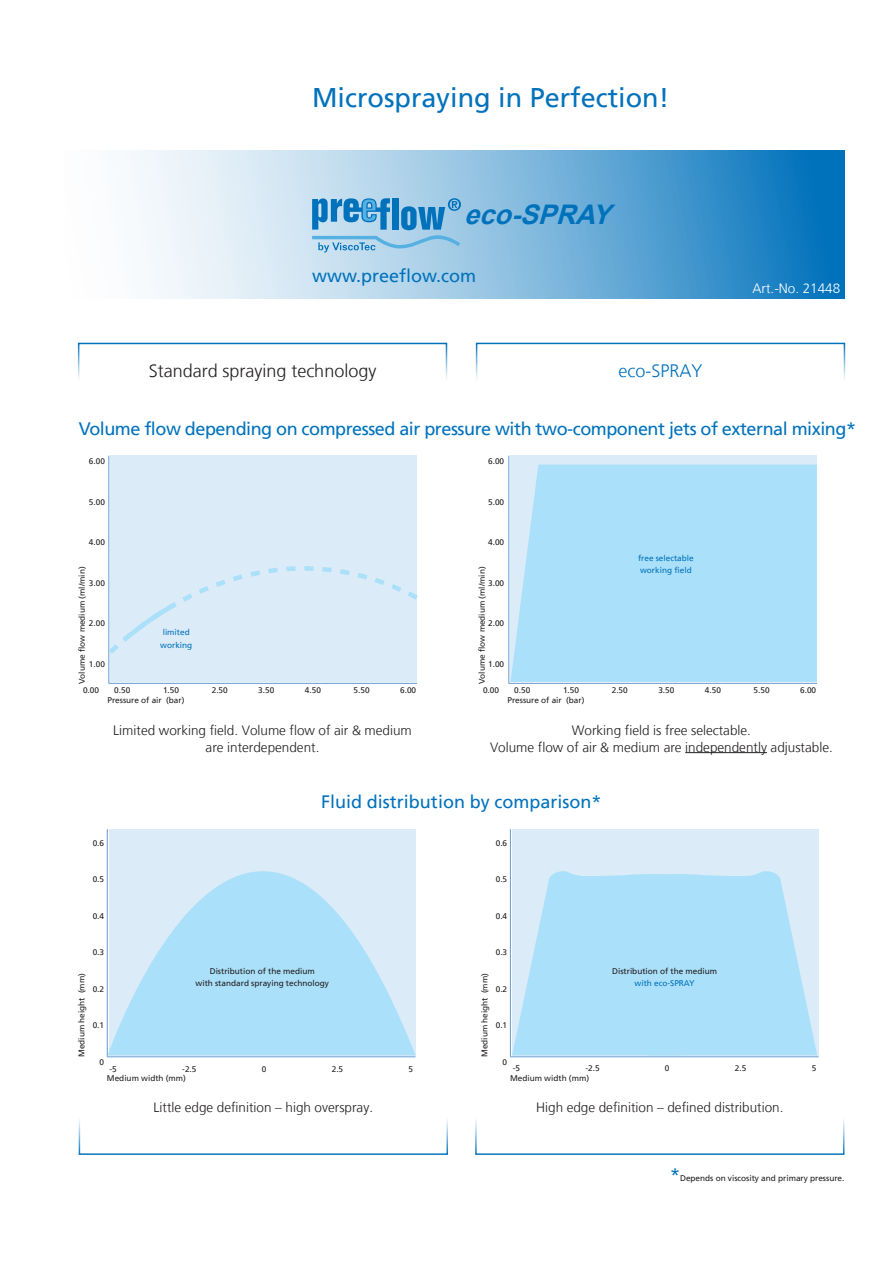
<style>
.page{position:relative;width:893px;height:1263px;background:#fff}
.page>*{position:absolute;margin:0;border:0;box-sizing:border-box;transform-origin:0 0}
.t1{font:27px "Frutiger LT";color:#0072bc}
.t2{font:italic 700 27px "Arial";color:#0072bc}
.t3{font:18px "Frutiger LT";letter-spacing:-.025em;color:#0072bc}
.t4{font:18px "Frutiger LT";color:#0072bc}
.t5{font:300 18px "Frutiger LT";color:#231f20}
.t6{font:300 18px "Frutiger LT";color:#0072bc}
.t7{font:300 13.5px/16.2px "Frutiger LT";color:#231f20;text-align:center}
.t8{font:300 13.5px "Frutiger LT";color:#fff}
.t9{font:8.25px/12.1px "Frutiger LT";color:#231f20;text-align:center}
.t10{font:8.25px/12.1px "Frutiger LT";color:#0072bc;text-align:center}
.s1{font-size:18px;color:#0072bc}
</style>
<div class="page">
<svg style="left:131px;top:150px;width:713px;height:149px;background:#87bcdf"></svg>
<svg style="left:312px;top:198px;width:149px;height:55px;background:#79b5dc"></svg>
<div style="left:511px;top:456px;width:306px;height:226px;background:#dbebf8"></div>
<div style="left:511px;top:465px;width:306px;height:217px;background:#aae0f9"></div>
<hr style="left:107px;top:829px;width:1px;height:227px;background:#6599d1">
<hr style="left:107px;top:1056px;width:309px;height:1px;background:#6599d1">
<svg style="left:108px;top:657px;width:308px;height:398px"></svg>
<div style="left:111px;top:456px;width:306px;height:226px;background:#dbebf8"></div>
<hr style="left:108px;top:456px;width:1px;height:227px;background:#6599d1">
<hr style="left:108px;top:683px;width:309px;height:1px;background:#6599d1">
<hr style="left:508px;top:456px;width:1px;height:227px;background:#6599d1">
<hr style="left:508px;top:683px;width:309px;height:1px;background:#6599d1">
<hr style="left:685px;top:752px;width:82px;height:1px;background:#231f20">
<div style="left:512px;top:829px;width:307px;height:226px;background:#dbebf8"></div>
<hr style="left:510px;top:829px;width:1px;height:227px;background:#6599d1">
<hr style="left:510px;top:1056px;width:309px;height:1px;background:#6599d1">
<svg style="left:509px;top:856px;width:308px;height:199px;fill:#aae0f9"></svg>
<svg style="left:108px;top:508px;width:310px;height:149px"></svg>
<svg style="left:120px;top:598px;width:61px;height:46px"></svg>
<div style="left:78px;top:343px;width:369px;height:42px;border:2px solid #0072bc"></div>
<div style="left:476px;top:343px;width:369px;height:42px;border:2px solid #0072bc"></div>
<div style="left:79px;top:1112px;width:369px;height:43px;border:2px solid #0072bc"></div>
<div style="left:475px;top:1112px;width:369px;height:43px;border:2px solid #0072bc"></div>
<h1 class="t1" style="left:312px;top:82px;width:359px">Microspraying in Perfection!</h1>
<h1 class="t2" style="left:464px;top:196px;width:158px">eco-SPRAY</h1>
<h2 class="t4" style="left:312px;top:265px;width:166px">www.preeflow.com</h2>
<h2 class="t5" style="left:149px;top:361px;width:229px">Standard spraying technology</h2>
<h2 class="t6" style="left:619px;top:361px;width:86px">eco-SPRAY</h2>
<h3 class="t8" style="left:753px;top:281px;width:89px">Art.-No. 21448</h3>
<h2 class="t3" style="left:79px;top:418px;width:779px">Volume flow depending on compressed air pressure with two-component jets of external mixing*</h2>
<p class="t9" style="left:89px;top:455px;width:18px">6.00</p>
<p class="t9" style="left:89px;top:496px;width:18px">5.00</p>
<p class="t9" style="left:89px;top:536px;width:18px">4.00</p>
<p class="t9" style="left:89px;top:577px;width:18px">3.00</p>
<p class="t9" style="left:89px;top:617px;width:18px">2.00</p>
<p class="t9" style="left:89px;top:658px;width:18px">1.00</p>
<p class="t9" style="left:76px;top:684px;width:119px;rotate:-90deg">Volume flow medium (ml/min)</p>
<p class="t9" style="left:83px;top:684px;width:18px">0.00</p>
<p class="t9" style="left:114px;top:684px;width:18px">0.50</p>
<p class="t9" style="left:163px;top:684px;width:18px">1.50</p>
<p class="t9" style="left:212px;top:684px;width:18px">2.50</p>
<p class="t9" style="left:258px;top:684px;width:18px">3.50</p>
<p class="t9" style="left:305px;top:684px;width:18px">4.50</p>
<p class="t9" style="left:354px;top:684px;width:18px">5.50</p>
<p class="t9" style="left:400px;top:684px;width:18px">6.00</p>
<p class="t9" style="left:107px;top:694px;width:79px">Pressure of air (bar)</p>
<p class="t10" style="left:160px;top:626px;width:34px">limited working</p>
<h3 class="t7" style="left:113px;top:723px;width:300px">Limited working field. Volume flow of air &amp; medium are interdependent.</h3>
<p class="t9" style="left:488px;top:455px;width:18px">6.00</p>
<p class="t9" style="left:488px;top:496px;width:18px">5.00</p>
<p class="t9" style="left:488px;top:536px;width:18px">4.00</p>
<p class="t9" style="left:488px;top:577px;width:18px">3.00</p>
<p class="t9" style="left:488px;top:617px;width:18px">2.00</p>
<p class="t9" style="left:488px;top:658px;width:18px">1.00</p>
<p class="t10" style="left:638px;top:552px;width:57px;text-align:left">free selectable working field</p>
<p class="t9" style="left:476px;top:684px;width:119px;rotate:-90deg">Volume flow medium (ml/min)</p>
<p class="t9" style="left:483px;top:684px;width:18px">0.00</p>
<p class="t9" style="left:514px;top:684px;width:18px">0.50</p>
<p class="t9" style="left:563px;top:684px;width:18px">1.50</p>
<p class="t9" style="left:612px;top:684px;width:18px">2.50</p>
<p class="t9" style="left:658px;top:684px;width:18px">3.50</p>
<p class="t9" style="left:705px;top:684px;width:18px">4.50</p>
<p class="t9" style="left:754px;top:684px;width:18px">5.50</p>
<p class="t9" style="left:800px;top:684px;width:18px">6.00</p>
<p class="t9" style="left:507px;top:694px;width:79px">Pressure of air (bar)</p>
<h3 class="t7" style="left:490px;top:723px;width:344px">Working field is free selectable.<br>Volume flow of air &amp; medium are independently adjustable.</h3>
<h2 class="t4" style="left:321px;top:791px;width:282px">Fluid distribution by comparison*</h2>
<p class="t9" style="left:93px;top:837px;width:13px">0.6</p>
<p class="t9" style="left:93px;top:873px;width:13px">0.5</p>
<p class="t9" style="left:93px;top:910px;width:13px">0.4</p>
<p class="t9" style="left:93px;top:946px;width:13px">0.3</p>
<p class="t9" style="left:93px;top:983px;width:13px">0.2</p>
<p class="t9" style="left:93px;top:1019px;width:13px">0.1</p>
<p class="t9" style="left:100px;top:1056px;width:6px">0</p>
<p class="t9" style="left:196px;top:965px;width:135px">Distribution of the medium<br>with standard spraying technology</p>
<p class="t9" style="left:76px;top:1057px;width:85px;rotate:-90deg">Medium height (mm)</p>
<p class="t9" style="left:110px;top:1063px;width:9px">-5</p>
<p class="t9" style="left:182px;top:1063px;width:16px">-2.5</p>
<p class="t9" style="left:262px;top:1063px;width:6px">0</p>
<p class="t9" style="left:332px;top:1063px;width:13px">2.5</p>
<p class="t9" style="left:409px;top:1063px;width:6px">5</p>
<p class="t9" style="left:107px;top:1072px;width:81px">Medium width (mm)</p>
<p class="t9" style="left:496px;top:837px;width:13px">0.6</p>
<p class="t9" style="left:496px;top:873px;width:13px">0.5</p>
<p class="t9" style="left:496px;top:910px;width:13px">0.4</p>
<p class="t9" style="left:496px;top:946px;width:13px">0.3</p>
<p class="t9" style="left:496px;top:983px;width:13px">0.2</p>
<p class="t9" style="left:496px;top:1019px;width:13px">0.1</p>
<p class="t9" style="left:503px;top:1056px;width:6px">0</p>
<p class="t9" style="left:612px;top:965px;width:107px">Distribution of the medium</p>
<p class="t10" style="left:635px;top:977px;width:62px">with eco-SPRAY</p>
<p class="t9" style="left:479px;top:1057px;width:85px;rotate:-90deg">Medium height (mm)</p>
<p class="t9" style="left:513px;top:1062px;width:9px">-5</p>
<p class="t9" style="left:585px;top:1062px;width:16px">-2.5</p>
<p class="t9" style="left:665px;top:1062px;width:6px">0</p>
<p class="t9" style="left:735px;top:1062px;width:13px">2.5</p>
<p class="t9" style="left:812px;top:1062px;width:6px">5</p>
<p class="t9" style="left:510px;top:1072px;width:81px">Medium width (mm)</p>
<h3 class="t7" style="left:154px;top:1099px;width:221px">Little edge definition – high overspray.</h3>
<h3 class="t7" style="left:536px;top:1099px;width:249px">High edge definition – defined distribution.</h3>
<p class="t9" style="left:670px;top:1172px;width:176px"><span class="s1">*</span>Depends on viscosity and primary pressure.</p>
</div>
